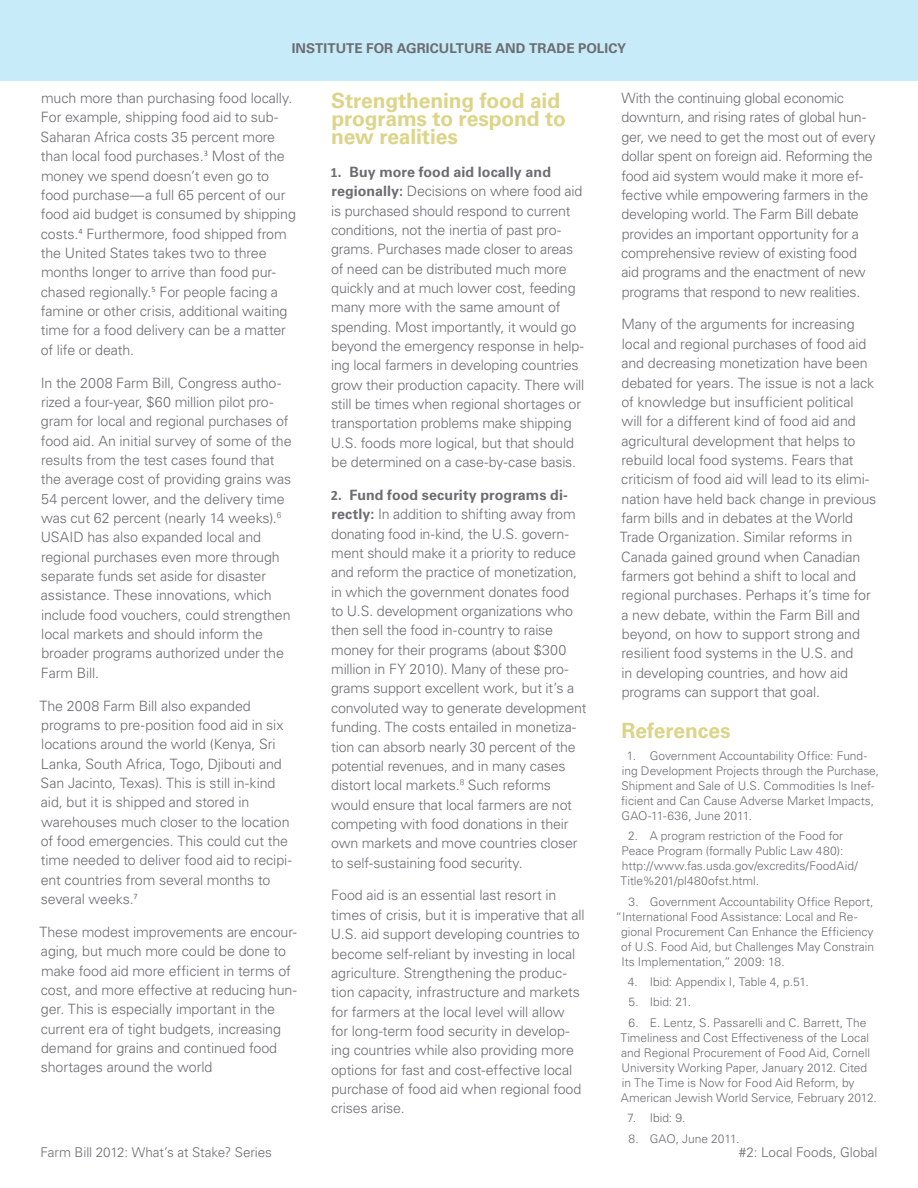
<style>
.page{position:relative;width:918px;height:1188px;background:#fff}
.page>*{position:absolute;margin:0;border:0;box-sizing:border-box;transform-origin:0 0}
.Headers{font:700 21px/18px "Univers LT Std";letter-spacing:-.005em;color:#dcd487}
.Numbered_list{font:300 14.25px/19.4px "Univers LT Std";letter-spacing:-.01em;color:#6c6d70}
.Front_table_text{font:300 13.5px "Univers LT Std";letter-spacing:-.005em;color:#6c6d70}
.Front_table_text-2{font:700 13.5px "Univers LT Std";letter-spacing:.005em;color:#6c6d70}
.Endnote{font:300 12px/15px "Univers LT Std";color:#6c6d70}
.s1{font-family:"Calibri";font-weight:700}
.s2{font-weight:700}
</style>
<div class="page">
<div style="left:0;top:0;width:918px;height:81px;background:#c8ebfa"></div>
<p class="Front_table_text-2" style="left:292px;top:41px;width:336px">INSTITUTE FOR AGRICULTURE AND TRADE POLICY</p>
<p class="Numbered_list" style="left:41px;top:88px;width:257px">much more than purchasing food locally.<br>For example, shipping food aid to sub-Saharan Africa costs 35 percent more than local food purchases.<sup>3</sup> Most of the money we spend doesn’t even go to food purchase—a full 65 percent of our food aid budget is consumed by shipping costs.<sup>4</sup> Furthermore, food shipped from the United States takes two to three months longer to arrive than food pur&shy;chased regionally.<sup>5</sup> For people facing a famine or other crisis, additional waiting time for a food delivery can be a matter of life or death.</p>
<p class="Numbered_list" style="left:41px;top:373px;width:252px">In the 2008 Farm Bill, Congress autho&shy;rized a four-year, $60 million pilot pro&shy;gram for local and regional purchases of food aid. An initial survey of some of the results from the test cases found that the average cost of providing grains was 54 percent lower, and the delivery time was cut 62 percent (nearly 14 weeks).<sup>6<br></sup>USAID has also expanded local and regional purchases even more through separate funds set aside for disaster assistance. These innovations, which include food vouchers, could strengthen local markets and should inform the broader programs authorized under the Farm Bill.</p>
<p class="Numbered_list" style="left:39px;top:696px;width:254px">The 2008 Farm Bill also expanded programs to pre-position food aid in six locations around the world (Kenya, Sri Lanka, South Africa, Togo, Djibouti and San Jacinto, Texas). This is still in-kind aid, but it is shipped and stored in warehouses much closer to the location of food emergencies. This could cut the time needed to deliver food aid to recipi&shy;ent countries from several months to several weeks.<sup>7</sup></p>
<p class="Numbered_list" style="left:39px;top:922px;width:259px">These modest improvements are encour&shy;aging, but much more could be done to make food aid more efficient in terms of cost, and more effective at reducing hun&shy;ger. This is especially important in the current era of tight budgets, increasing demand for grains and continued food shortages around the world</p>
<p class="Headers" style="left:331px;top:92px;width:236px">Strengthening food aid programs to respond to new realities</p>
<p class="Numbered_list" style="left:330px;top:162px;width:255px"><span class="s1">1.</span> <span class="s2">Buy more food aid locally and regionally:</span> Decisions on where food aid is purchased should respond to current conditions, not the inertia of past pro&shy;grams. Purchases made closer to areas of need can be distributed much more quickly and at much lower cost, feeding many more with the same amount of spending. Most importantly, it would go beyond the emergency response in help&shy;ing local farmers in developing countries grow their production capacity. There will still be times when regional shortages or transportation problems make shipping U.S. foods more logical, but that should be determined on a case-by-case basis.</p>
<p class="Numbered_list" style="left:331px;top:485px;width:257px"><span class="s1">2.</span> <span class="s2">Fund food security programs di&shy;rectly:</span> In addition to shifting away from donating food in-kind, the U.S. govern&shy;ment should make it a priority to reduce and reform the practice of monetization, in which the government donates food<br>to U.S. development organizations who then sell the food in-country to raise money for their programs (about $300 million in FY 2010). Many of these pro&shy;grams support excellent work, but it’s a convoluted way to generate development funding. The costs entailed in monetiza&shy;tion can absorb nearly 30 percent of the potential revenues, and in many cases distort local markets.<sup>8</sup> Such reforms would ensure that local farmers are not competing with food donations in their own markets and move countries closer to self-sustaining food security.</p>
<p class="Numbered_list" style="left:331px;top:886px;width:255px">Food aid is an essential last resort in times of crisis, but it is imperative that all U.S. aid support developing countries to become self-reliant by investing in local agriculture. Strengthening the produc&shy;tion capacity, infrastructure and markets for farmers at the local level will allow for long-term food security in develop&shy;ing countries while also providing more options for fast and cost-effective local purchase of food aid when regional food crises arise.</p>
<p class="Numbered_list" style="left:621px;top:88px;width:256px">With the continuing global economic downturn, and rising rates of global hun&shy;ger, we need to get the most out of every dollar spent on foreign aid. Reforming the food aid system would make it more ef&shy;fective while empowering farmers in the developing world. The Farm Bill debate provides an important opportunity for a comprehensive review of existing food aid programs and the enactment of new programs that respond to new realities.</p>
<p class="Numbered_list" style="left:620px;top:315px;width:258px">Many of the arguments for increasing local and regional purchases of food aid and decreasing monetization have been debated for years. The issue is not a lack of knowledge but insufficient political will for a different kind of food aid and agricultural development that helps to rebuild local food systems. Fears that criticism of food aid will lead to its elimi&shy;nation have held back change in previous farm bills and in debates at the World Trade Organization. Similar reforms in Canada gained ground when Canadian farmers got behind a shift to local and regional purchases. Perhaps it’s time for a new debate, within the Farm Bill and beyond, on how to support strong and resilient food systems in the U.S. and<br>in developing countries, and how aid programs can support that goal.</p>
<p class="Headers" style="left:622px;top:722px;width:111px">References</p>
<p class="Endnote" style="left:621px;top:748px;width:259px;text-indent:6px">1. Government Accountability Office: Fund&shy;ing Development Projects through the Purchase, Shipment and Sale of U.S. Commodities Is Inef&shy;ficient and Can Cause Adverse Market Impacts, GAO-11-636, June 2011.</p>
<p class="Endnote" style="left:620px;top:828px;width:239px;text-indent:8px">2. A program restriction of the Food for Peace Program (formally Public Law 480): http://www.fas.usda.gov/excredits/FoodAid/ Title%201/pl480ofst.html.</p>
<p class="Endnote" style="left:629px;top:894px;width:247px">3. Government Accountability Office Report,</p>
<p class="Endnote" style="left:616px;top:909px;width:243px">“International Food Assistance: Local and Re-</p>
<p class="Endnote" style="left:621px;top:924px;width:254px">gional Procurement Can Enhance the Efficiency</p>
<p class="Endnote" style="left:621px;top:939px;width:254px">of U.S. Food Aid, but Challenges May Constrain</p>
<p class="Endnote" style="left:622px;top:954px;width:165px">Its Implementation,” 2009: 18.</p>
<p class="Endnote" style="left:628px;top:974px;width:182px">4. Ibid: Appendix I, Table 4, p.51.</p>
<p class="Endnote" style="left:629px;top:995px;width:64px">5. Ibid: 21.</p>
<p class="Endnote" style="left:620px;top:1015px;width:258px;text-indent:8px">6. E. Lentz, S. Passarelli and C. Barrett, The Timeliness and Cost Effectiveness of the Local and Regional Procurement of Food Aid, Cornell University Working Paper, January 2012. Cited in The Time is Now for Food Aid Reform, by American Jewish World Service, February 2012.</p>
<p class="Endnote" style="left:627px;top:1110px;width:60px">7. Ibid: 9.</p>
<p class="Endnote" style="left:629px;top:1131px;width:112px">8. GAO, June 2011.</p>
<p class="Front_table_text" style="left:40px;top:1144px;width:233px">Farm Bill 2012: What’s at Stake? Series</p>
<p class="Front_table_text" style="left:739px;top:1144px;width:140px">#2: Local Foods, Global</p>
</div>
